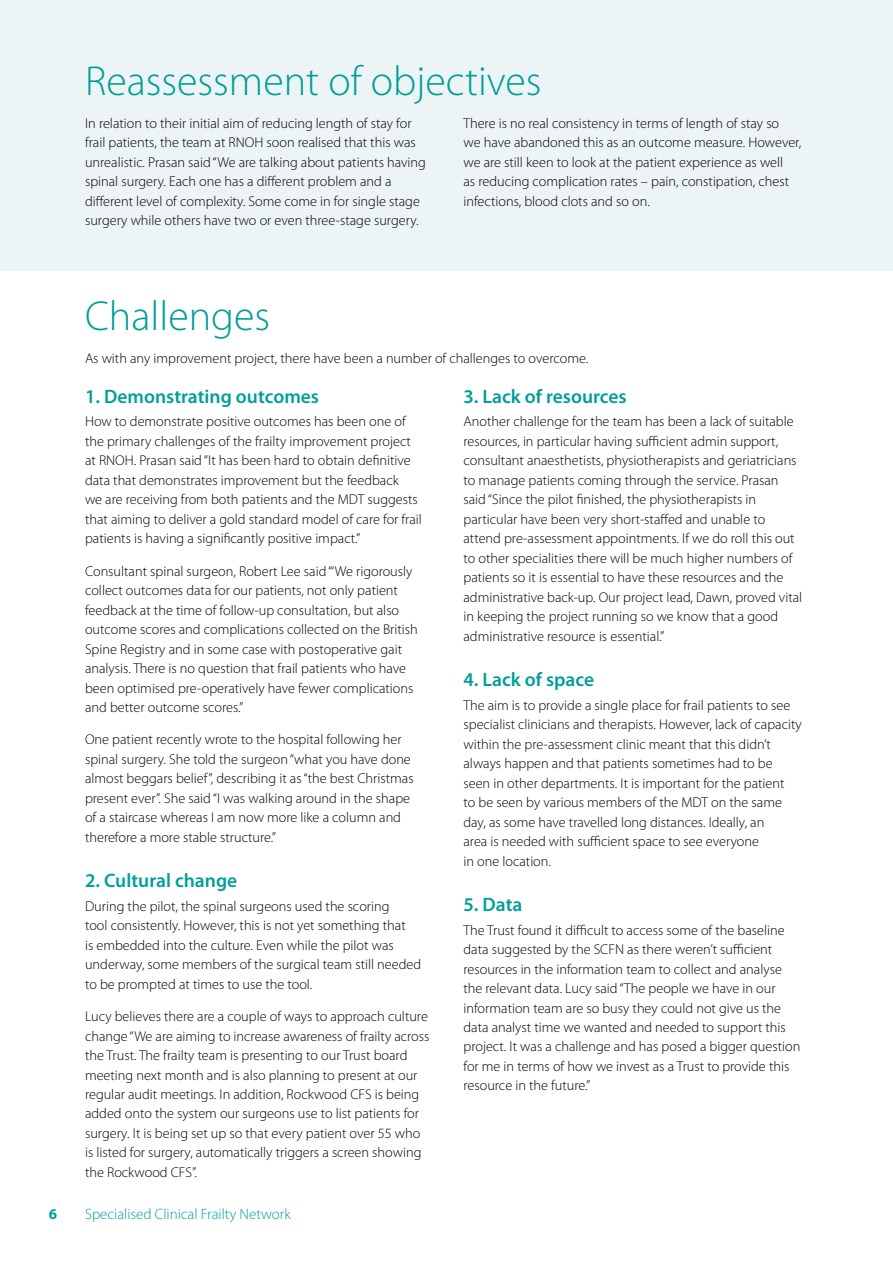
<style>
.page{position:relative;width:893px;height:1263px;background:#fff}
.page>*{position:absolute;margin:0;border:0;box-sizing:border-box;transform-origin:0 0}
.t1{font:300 42px "Myriad Pro";color:#009f98}
.t2{font:600 19.5px "Myriad Pro";color:#009f98}
.t3{font:300 15px "Myriad Pro";color:#009f98}
.t4{font:700 15px "Myriad Pro";color:#009f98}
.t5{font:300 14.25px/19.5px "Myriad Pro";color:#000}
</style>
<div class="page">
<div style="left:0;top:0;width:893px;height:270px;background:#edf4f5"></div>
<h1 class="t1" style="left:85px;top:58px;width:458px">Reassessment of objectives</h1>
<p class="t5" style="left:85px;top:113px;width:342px">In relation to their initial aim of reducing length of stay for frail patients, the team at RNOH soon realised that this was unrealistic. Prasan said “We are talking about patients having spinal surgery. Each one has a different problem and a different level of complexity. Some come in for single stage surgery while others have two or even three-stage surgery.</p>
<p class="t5" style="left:463px;top:113px;width:339px">There is no real consistency in terms of length of stay so<br>we have abandoned this as an outcome measure. However, we are still keen to look at the patient experience as well<br>as reducing complication rates – pain, constipation, chest infections, blood clots and so on.</p>
<h1 class="t1" style="left:85px;top:293px;width:187px">Challenges</h1>
<p class="t5" style="left:85px;top:348px;width:505px">As with any improvement project, there have been a number of challenges to overcome.</p>
<h2 class="t2" style="left:85px;top:385px;width:236px">1. Demonstrating outcomes</h2>
<p class="t5" style="left:85px;top:412px;width:338px">How to demonstrate positive outcomes has been one of the primary challenges of the frailty improvement project at RNOH. Prasan said “It has been hard to obtain definitive data that demonstrates improvement but the feedback<br>we are receiving from both patients and the MDT suggests that aiming to deliver a gold standard model of care for frail patients is having a significantly positive impact.”</p>
<p class="t5" style="left:85px;top:561px;width:334px">Consultant spinal surgeon, Robert Lee said “‘We rigorously collect outcomes data for our patients, not only patient feedback at the time of follow-up consultation, but also outcome scores and complications collected on the British Spine Registry and in some case with postoperative gait analysis. There is no question that frail patients who have been optimised pre-operatively have fewer complications and better outcome scores.”</p>
<p class="t5" style="left:85px;top:730px;width:330px">One patient recently wrote to the hospital following her spinal surgery. She told the surgeon “what you have done almost beggars belief”, describing it as “the best Christmas present ever”. She said “I was walking around in the shape of a staircase whereas I am now more like a column and therefore a more stable structure.”</p>
<h2 class="t2" style="left:85px;top:870px;width:154px">2. Cultural change</h2>
<p class="t5" style="left:85px;top:896px;width:338px">During the pilot, the spinal surgeons used the scoring<br>tool consistently. However, this is not yet something that<br>is embedded into the culture. Even while the pilot was underway, some members of the surgical team still needed to be prompted at times to use the tool.</p>
<p class="t5" style="left:85px;top:1007px;width:346px">Lucy believes there are a couple of ways to approach culture change “We are aiming to increase awareness of frailty across the Trust. The frailty team is presenting to our Trust board meeting next month and is also planning to present at our regular audit meetings. In addition, Rockwood CFS is being added onto the system our surgeons use to list patients for surgery. It is being set up so that every patient over 55 who is listed for surgery, automatically triggers a screen showing the Rockwood CFS”.</p>
<p class="t4" style="left:49px;top:1206px;width:10px">6</p>
<p class="t3" style="left:85px;top:1206px;width:207px">Specialised Clinical Frailty Network</p>
<h2 class="t2" style="left:463px;top:385px;width:165px">3. Lack of resources</h2>
<p class="t5" style="left:463px;top:412px;width:340px">Another challenge for the team has been a lack of suitable resources, in particular having sufficient admin support, consultant anaesthetists, physiotherapists and geriatricians to manage patients coming through the service. Prasan said “Since the pilot finished, the physiotherapists in particular have been very short-staffed and unable to attend pre-assessment appointments. If we do roll this out to other specialities there will be much higher numbers of patients so it is essential to have these resources and the administrative back-up. Our project lead, Dawn, proved vital in keeping the project running so we know that a good administrative resource is essential.”</p>
<h2 class="t2" style="left:463px;top:669px;width:132px">4. Lack of space</h2>
<p class="t5" style="left:463px;top:695px;width:340px">The aim is to provide a single place for frail patients to see specialist clinicians and therapists. However, lack of capacity within the pre-assessment clinic meant that this didn’t always happen and that patients sometimes had to be seen in other departments. It is important for the patient<br>to be seen by various members of the MDT on the same day, as some have travelled long distances. Ideally, an<br>area is needed with sufficient space to see everyone<br>in one location.</p>
<h2 class="t2" style="left:463px;top:893px;width:60px">5. Data</h2>
<p class="t5" style="left:463px;top:920px;width:338px">The Trust found it difficult to access some of the baseline data suggested by the SCFN as there weren’t sufficient resources in the information team to collect and analyse the relevant data. Lucy said “The people we have in our information team are so busy they could not give us the data analyst time we wanted and needed to support this project. It was a challenge and has posed a bigger question for me in terms of how we invest as a Trust to provide this resource in the future.”</p>
</div>
